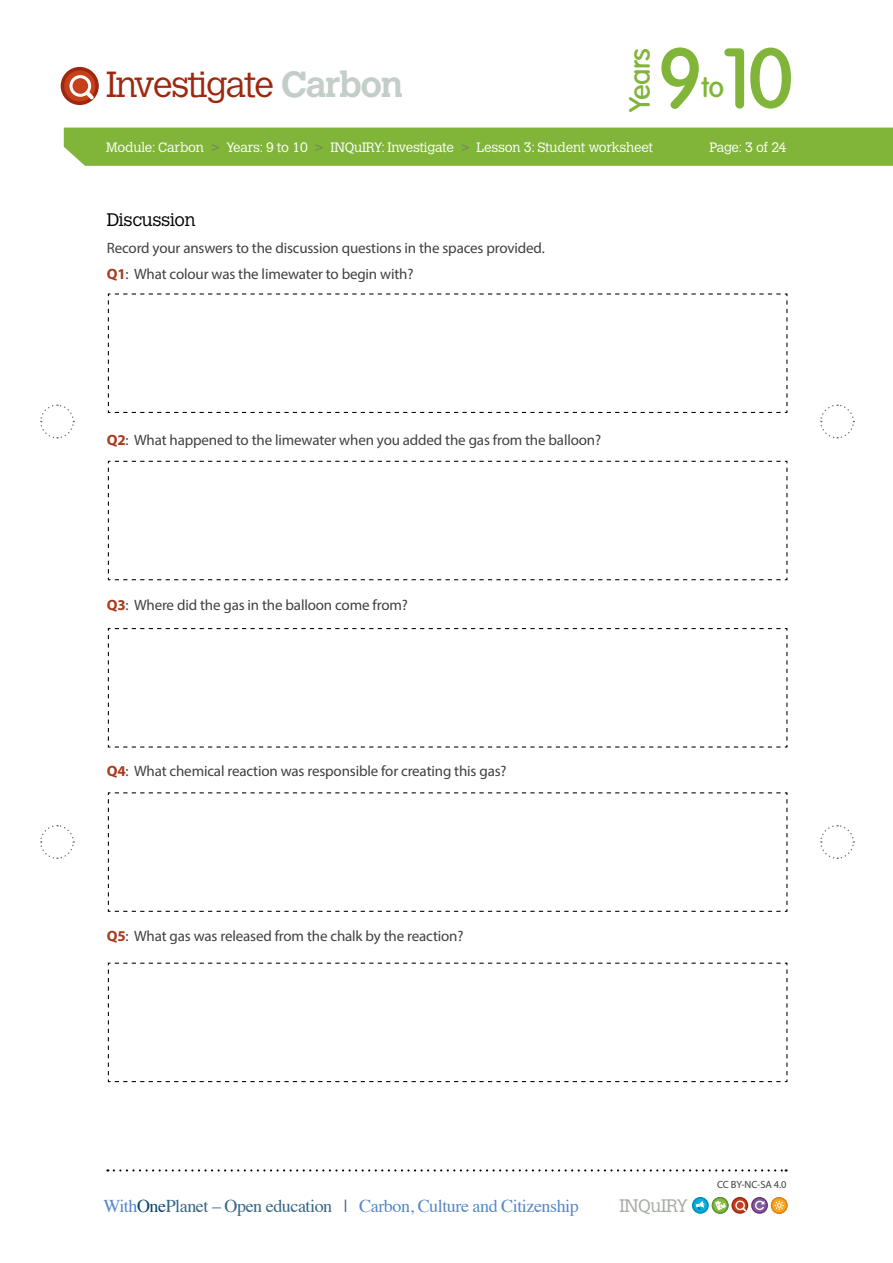
<style>
.page{position:relative;width:893px;height:1263px;background:#fff}
.page>*{position:absolute;margin:0;border:0;box-sizing:border-box;transform-origin:0 0}
.t1{font:500 82.35px "Volkswagen";color:#80b539}
.t2{font:300 36px "Calvert";letter-spacing:-.04em;color:#9e280e}
.t3{font:500 28.5px "Volkswagen";letter-spacing:-.02em;color:#80b539}
.t4{font:18px "Times";letter-spacing:-.025em;color:#5688c7}
.t5{font:300 18px "Calvert";letter-spacing:-.02em;color:#000}
.t6{font:300 18px "Calvert";letter-spacing:-.02em;color:#a5aca1}
.t7{font:15px/26.5px "Myriad Pro";letter-spacing:-.01em;color:#414042}
.t8{font:300 13.5px "Calvert";letter-spacing:-.015em;color:#fff}
.t9{font:10.5px "Myriad Pro";letter-spacing:-.02em;color:#414042}
.s1{font-weight:700;color:#c2cec7}
.s2{color:#747b6e}
.s3{font-weight:700;color:#a73b1c}
.s4{color:#00456e}
.s5{color:#346586}
</style>
<div class="page">
<div style="left:64px;top:128px;width:829px;height:38px;background:#80b539"></div>
<svg style="left:62px;top:69px;width:35px;height:34px"></svg>
<div style="left:61px;top:67px;width:38px;height:38px;border:3px solid #9e280e;border-radius:50%"></div>
<svg style="left:69px;top:75px;width:25px;height:24px"></svg>
<svg style="left:40px;top:404px;width:35px;height:35px"></svg>
<svg style="left:40px;top:825px;width:35px;height:34px"></svg>
<svg style="left:820px;top:404px;width:35px;height:35px"></svg>
<svg style="left:820px;top:825px;width:35px;height:34px"></svg>
<svg style="left:114px;top:1169px;width:673px;height:2px"></svg>
<svg style="left:693px;top:1198px;width:15px;height:15px"></svg>
<div style="left:692px;top:1197px;width:17px;height:17px;border:2px solid #008db7;border-radius:50%"></div>
<svg style="left:696px;top:1201px;width:8px;height:9px"></svg>
<div style="left:731px;top:1197px;width:17px;height:17px;border:2px solid #9e280e;border-radius:50%"></div>
<svg style="left:735px;top:1200px;width:11px;height:11px"></svg>
<svg style="left:772px;top:1198px;width:15px;height:15px"></svg>
<div style="left:771px;top:1197px;width:17px;height:17px;border:2px solid #e0861b;border-radius:50%"></div>
<svg style="left:775px;top:1201px;width:9px;height:9px"></svg>
<svg style="left:712px;top:1198px;width:16px;height:15px"></svg>
<div style="left:712px;top:1197px;width:16px;height:17px;border:2px solid #66952e;border-radius:50%"></div>
<svg style="left:715px;top:1201px;width:11px;height:9px"></svg>
<svg style="left:752px;top:1198px;width:15px;height:15px"></svg>
<div style="left:751px;top:1197px;width:17px;height:17px;border:2px solid #663774;border-radius:50%"></div>
<svg style="left:755px;top:1201px;width:9px;height:9px"></svg>
<svg style="left:107px;top:293px;width:681px;height:120px"></svg>
<svg style="left:107px;top:460px;width:681px;height:121px"></svg>
<svg style="left:107px;top:628px;width:681px;height:120px"></svg>
<svg style="left:107px;top:792px;width:681px;height:120px"></svg>
<svg style="left:107px;top:962px;width:681px;height:121px"></svg>
<h3 class="t3" style="left:623px;top:112px;width:65px;rotate:-90deg">Years</h3>
<h1 class="t1" style="left:657px;top:30px;width:138px">9 10</h1>
<h2 class="t2" style="left:106px;top:64px;width:298px">Investigate <span class="s1">Carbon</span></h2>
<p class="t8" style="left:106px;top:139px;width:548px">Module: Carbon <span class="s2">&gt;</span> Years: 9 to 10 <span class="s2">&gt;</span> INQuIRY: Investigate <span class="s2">&gt;</span> Lesson 3: Student worksheet</p>
<h3 class="t3" style="left:701px;top:70px;width:24px">to</h3>
<p class="t8" style="left:710px;top:139px;width:79px">Page: 3 of 24</p>
<p class="t5" style="left:107px;top:210px;width:90px">Discussion</p>
<p class="t7" style="left:107px;top:234px;width:439px">Record your answers to the discussion questions in the spaces provided.<br><span class="s3">Q1</span>: What colour was the limewater to begin with?</p>
<p class="t7" style="left:107px;top:426px;width:496px"><span class="s3">Q2</span>: What happened to the limewater when you added the gas from the balloon?</p>
<p class="t7" style="left:107px;top:592px;width:303px"><span class="s3">Q3</span>: Where did the gas in the balloon come from?</p>
<p class="t7" style="left:107px;top:757px;width:401px"><span class="s3">Q4</span>: What chemical reaction was responsible for creating this gas?</p>
<p class="t7" style="left:107px;top:923px;width:358px"><span class="s3">Q5</span>: What gas was released from the chalk by the reaction?</p>
<p class="t4" style="left:104px;top:1189px;width:477px">With<span class="s4">One</span><span class="s5">Planet – Open education |</span> Carbon, Culture and Citizenship</p>
<p class="t6" style="left:619px;top:1195px;width:70px">INQuIRY</p>
<p class="t9" style="left:717px;top:1178px;width:71px">CC BY-NC-SA 4.0</p>
</div>
